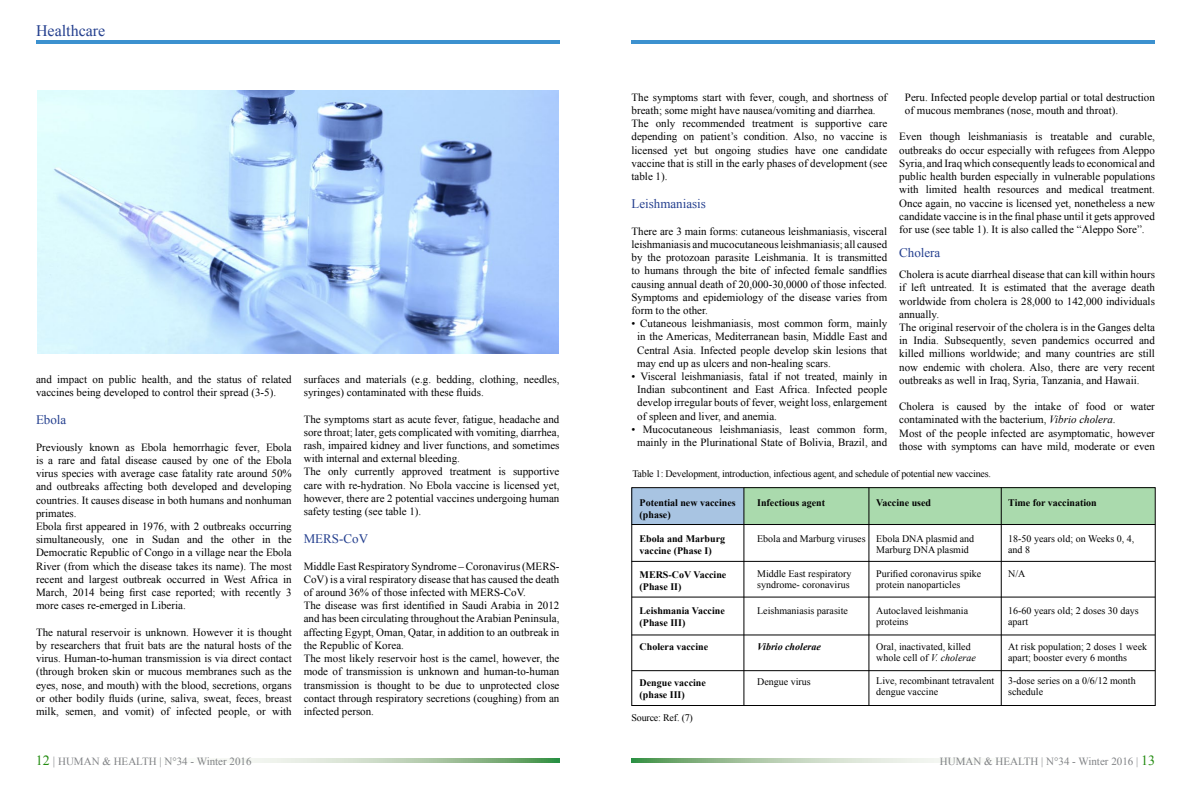
<style>
.page{position:relative;width:1191px;height:794px;background:#fff}
.page>*{position:absolute;margin:0;border:0;box-sizing:border-box;transform-origin:0 0}
.t1{font:16px "Times New Roman";color:#25408f}
.t2{font:13px "Times New Roman";color:#25408f}
.t3{font:11px/13.2px "Times New Roman";color:#000}
.t4{font:11px "Times New Roman";color:#808285}
.t5{font:10px/11px "Times New Roman";color:#000}
.t6{font:700 10px/12px "Times New Roman";color:#000}
.t7{font:10px "Times New Roman";letter-spacing:-.02em;color:#000}
.t8{font:italic 700 10px "Times New Roman";color:#000}
.s1{font-style:italic}
.s2{font-size:14px;color:#228b0f}
.s3{font-size:12px}
</style>
<div class="page">
<svg style="left:229px;top:758px;width:330px;height:5px;background:#b4cfb1"></svg>
<svg style="left:631px;top:758px;width:328px;height:5px;background:#b5cfb2"></svg>
<hr style="left:36px;top:41px;width:523px;height:3px;background:#3c91cf">
<hr style="left:631px;top:41px;width:524px;height:3px;background:#3c91cf">
<img style="left:37px;top:91px;width:521px;height:262px">
<div style="left:631px;top:488px;width:112px;height:36px;background:#a8c4e2"></div>
<div style="left:744px;top:488px;width:411px;height:36px;background:#aadaad"></div>
<div style="left:631px;top:487px;width:524px;height:218px;border:1px solid #000"></div>
<hr style="left:632px;top:524px;width:523px;height:1px;background:#000">
<hr style="left:632px;top:597px;width:523px;height:1px;background:#000">
<hr style="left:632px;top:670px;width:523px;height:1px;background:#000">
<hr style="left:631px;top:561px;width:524px;height:1px;background:#000">
<hr style="left:631px;top:634px;width:524px;height:1px;background:#000">
<hr style="left:743px;top:487px;width:1px;height:218px;background:#000">
<hr style="left:868px;top:487px;width:1px;height:218px;background:#000">
<hr style="left:1001px;top:487px;width:1px;height:218px;background:#000">
<h1 class="t1" style="left:36px;top:20px;width:71px">Healthcare</h1>
<p class="t3" style="left:36px;top:372px;width:257px">and impact on public health, and the status of related vaccines being developed to control their spread (3-5).</p>
<p class="t2" style="left:36px;top:411px;width:32px">Ebola</p>
<p class="t3" style="left:36px;top:440px;width:257px">Previously known as Ebola hemorrhagic fever, Ebola is a rare and fatal disease caused by one of the Ebola virus species with average case fatality rate around 50% and outbreaks affecting both developed and developing countries. It causes disease in both humans and nonhuman primates.<br>Ebola first appeared in 1976, with 2 outbreaks occurring simultaneously, one in Sudan and the other in the Democratic Republic of Congo in a village near the Ebola River (from which the disease takes its name). The most recent and largest outbreak occurred in West Africa in March, 2014 being first case reported; with recently 3 more cases re-emerged in Liberia.</p>
<p class="t3" style="left:36px;top:625px;width:257px;text-align:justify">The natural reservoir is unknown. However it is thought by researchers that fruit bats are the natural hosts of the virus. Human-to-human transmission is via direct contact (through broken skin or mucous membranes such as the eyes, nose, and mouth) with the blood, secretions, organs or other bodily fluids (urine, saliva, sweat, feces, breast milk, semen, and vomit) of infected people, or with</p>
<p class="t3" style="left:304px;top:372px;width:257px">surfaces and materials (e.g. bedding, clothing, needles, syringes) contaminated with these fluids.</p>
<p class="t3" style="left:304px;top:412px;width:257px">The symptoms start as acute fever, fatigue, headache and sore throat; later, gets complicated with vomiting, diarrhea, rash, impaired kidney and liver functions, and sometimes with internal and external bleeding.<br>The only currently approved treatment is supportive care with re-hydration. No Ebola vaccine is licensed yet, however, there are 2 potential vaccines undergoing human safety testing (see table 1).</p>
<p class="t2" style="left:304px;top:530px;width:66px">MERS-CoV</p>
<p class="t3" style="left:304px;top:559px;width:257px">Middle East Respiratory Syndrome – Coronavirus (MERS-CoV) is a viral respiratory disease that has caused the death of around 36% of those infected with MERS-CoV.<br>The disease was first identified in Saudi Arabia in 2012 and has been circulating throughout the Arabian Peninsula, affecting Egypt, Oman, Qatar, in addition to an outbreak in the Republic of Korea.<br>The most likely reservoir host is the camel, however, the mode of transmission is unknown and human-to-human transmission is thought to be due to unprotected close contact through respiratory secretions (coughing) from an infected person.</p>
<p class="t3" style="left:631px;top:90px;width:257px">The symptoms start with fever, cough, and shortness of breath; some might have nausea/vomiting and diarrhea.<br>The only recommended treatment is supportive care depending on patient’s condition. Also, no vaccine is licensed yet but ongoing studies have one candidate vaccine that is still in the early phases of development (see table 1).</p>
<p class="t2" style="left:631px;top:195px;width:76px">Leishmaniasis</p>
<p class="t3" style="left:631px;top:224px;width:257px;text-align:justify">There are 3 main forms: cutaneous leishmaniasis, visceral leishmaniasis and mucocutaneous leishmaniasis; all caused by the protozoan parasite Leishmania. It is transmitted to humans through the bite of infected female sandflies causing annual death of 20,000-30,0000 of those infected.<br>Symptoms and epidemiology of the disease varies from form to the other.</p>
<p class="t3" style="left:637px;top:317px;width:251px;text-align:justify;text-indent:-6px">• Cutaneous leishmaniasis, most common form, mainly in the Americas, Mediterranean basin, Middle East and Central Asia. Infected people develop skin lesions that may end up as ulcers and non-healing scars.</p>
<p class="t3" style="left:637px;top:369px;width:251px;text-align:justify;text-indent:-6px">• Visceral leishmaniasis, fatal if not treated, mainly in Indian subcontinent and East Africa. Infected people develop irregular bouts of fever, weight loss, enlargement of spleen and liver, and anemia.</p>
<p class="t3" style="left:631px;top:422px;width:257px;text-align:center">• Mucocutaneous leishmaniasis, least common form, mainly in the Plurinational State of Bolivia, Brazil, and</p>
<p class="t7" style="left:632px;top:467px;width:360px">Table 1: Development, introduction, infectious agent, and schedule of potential new vaccines.</p>
<p class="t3" style="left:905px;top:90px;width:251px">Peru. Infected people develop partial or total destruction of mucous membranes (nose, mouth and throat).</p>
<p class="t3" style="left:899px;top:130px;width:257px;text-align:justify">Even though leishmaniasis is treatable and curable, outbreaks do occur especially with refugees from Aleppo Syria, and Iraq which consequently leads to economical and public health burden especially in vulnerable populations with limited health resources and medical treatment.<br>Once again, no vaccine is licensed yet, nonetheless a new candidate vaccine is in the final phase until it gets approved for use (see table 1). It is also called the “Aleppo Sore”.</p>
<p class="t2" style="left:899px;top:244px;width:43px">Cholera</p>
<p class="t3" style="left:899px;top:268px;width:257px">Cholera is acute diarrheal disease that can kill within hours if left untreated. It is estimated that the average death worldwide from cholera is 28,000 to 142,000 individuals annually.<br>The original reservoir of the cholera is in the Ganges delta in India. Subsequently, seven pandemics occurred and killed millions worldwide; and many countries are still now endemic with cholera. Also, there are very recent outbreaks as well in Iraq, Syria, Tanzania, and Hawaii.</p>
<p class="t3" style="left:899px;top:400px;width:257px">Cholera is caused by the intake of food or water contaminated with the bacterium, <span class="s1">Vibrio cholera</span>.<br>Most of the people infected are asymptomatic, however those with symptoms can have mild, moderate or even</p>
<p class="t6" style="left:639px;top:496px;width:98px">Potential new vaccines (phase)</p>
<p class="t6" style="left:639px;top:532px;width:87px">Ebola and Marburg vaccine (Phase I)</p>
<p class="t6" style="left:639px;top:568px;width:88px">MERS-CoV Vaccine (Phase II)</p>
<p class="t6" style="left:639px;top:604px;width:87px">Leishmania Vaccine (Phase III)</p>
<p class="t6" style="left:639px;top:640px;width:70px">Cholera vaccine</p>
<p class="t6" style="left:639px;top:676px;width:68px">Dengue vaccine (phase III)</p>
<p class="t7" style="left:631px;top:710px;width:63px">Source: Ref. (7)</p>
<p class="t6" style="left:757px;top:496px;width:70px">Infectious agent</p>
<p class="t5" style="left:757px;top:532px;width:110px">Ebola and Marburg viruses</p>
<p class="t5" style="left:757px;top:567px;width:96px">Middle East respiratory syndrome- coronavirus</p>
<p class="t5" style="left:757px;top:604px;width:92px">Leishmaniasis parasite</p>
<p class="t8" style="left:757px;top:639px;width:65px">Vibrio cholerae</p>
<p class="t5" style="left:757px;top:675px;width:55px">Dengue virus</p>
<p class="t6" style="left:876px;top:496px;width:56px">Vaccine used</p>
<p class="t5" style="left:876px;top:532px;width:100px">Ebola DNA plasmid and<br>Marburg DNA plasmid</p>
<p class="t5" style="left:876px;top:567px;width:106px">Purified coronavirus spike protein nanoparticles</p>
<p class="t5" style="left:876px;top:604px;width:93px">Autoclaved leishmania proteins</p>
<p class="t5" style="left:876px;top:640px;width:101px">Oral, inactivated, killed whole cell of <span class="s1">V. cholerae</span></p>
<p class="t5" style="left:876px;top:674px;width:120px">Live, recombinant tetravalent dengue vaccine</p>
<p class="t6" style="left:1008px;top:496px;width:90px">Time for vaccination</p>
<p class="t5" style="left:1008px;top:532px;width:128px">18-50 years old; on Weeks 0, 4, and 8</p>
<p class="t5" style="left:1008px;top:567px;width:19px">N/A</p>
<p class="t5" style="left:1008px;top:604px;width:132px">16-60 years old; 2 doses 30 days apart</p>
<p class="t5" style="left:1008px;top:640px;width:140px">At risk population; 2 doses 1 week apart; booster every 6 months</p>
<p class="t5" style="left:1008px;top:674px;width:129px">3-dose series on a 0/6/12 month schedule</p>
<p class="t4" style="left:36px;top:754px;width:217px"><span class="s2">12</span> <span class="s3">|</span> HUMAN &amp; HEALTH | N°34 - Winter 2016</p>
<p class="t4" style="left:939px;top:754px;width:217px">HUMAN &amp; HEALTH | N°34 - Winter 2016 | <span class="s2">13</span></p>
</div>
